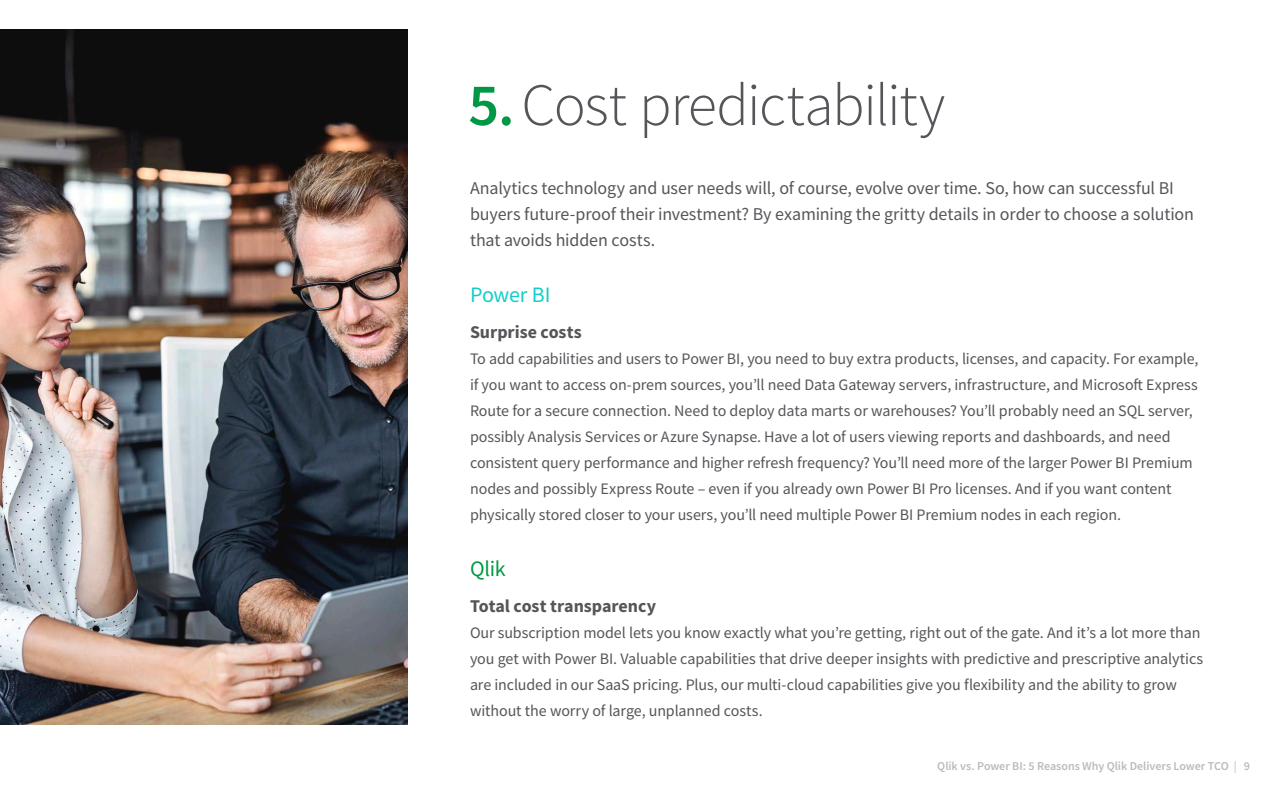
<style>
.page{position:relative;width:1280px;height:800px;background:#fff}
.page>*{position:absolute;margin:0;border:0;box-sizing:border-box;transform-origin:0 0}
.BODY_H1{font:300 60px "Source Sans Pro";letter-spacing:-.025em;color:#54565a}
.BODY_P{font:22px "Source Sans Pro";letter-spacing:-.015em;color:#10cfc9}
.BODY_P-2{font:22px "Source Sans Pro";color:#009845}
.BODY_P-3{font:18px/26px "Source Sans Pro";letter-spacing:-.005em;color:#54565a}
.BODY_P-4{font:700 18px "Source Sans Pro";color:#54565a}
.BODY_P-5{font:16px/26px "Source Sans Pro";letter-spacing:-.005em;color:#54565a}
.t1{font:600 12px "Source Sans Pro";letter-spacing:-.005em;color:#bbbbbd}
.s1{font-weight:600;color:#009845}
.s2{font-weight:400}
</style>
<div class="page">
<img style="left:0;top:29px;width:408px;height:696px">
<p class="BODY_H1" style="left:468px;top:68px;width:478px"><span class="s1">5.</span>Cost predictability</p>
<p class="BODY_P-3" style="left:470px;top:174px;width:726px">Analytics technology and user needs will, of course, evolve over time. So, how can successful BI buyers future-proof their investment? By examining the gritty details in order to choose a solution that avoids hidden costs.</p>
<p class="BODY_P" style="left:470px;top:280px;width:82px">Power BI</p>
<p class="BODY_P-4" style="left:470px;top:319px;width:113px">Surprise costs</p>
<p class="BODY_P-5" style="left:470px;top:345px;width:730px">To add capabilities and users to Power BI, you need to buy extra products, licenses, and capacity. For example, if you want to access on-prem sources, you’ll need Data Gateway servers, infrastructure, and Microsoft Express Route for a secure connection. Need to deploy data marts or warehouses? You’ll probably need an SQL server, possibly Analysis Services or Azure Synapse. Have a lot of users viewing reports and dashboards, and need consistent query performance and higher refresh frequency? You’ll need more of the larger Power BI Premium nodes and possibly Express Route – even if you already own Power BI Pro licenses. And if you want content physically stored closer to your users, you’ll need multiple Power BI Premium nodes in each region.</p>
<p class="BODY_P-2" style="left:470px;top:554px;width:37px">Qlik</p>
<p class="BODY_P-4" style="left:470px;top:593px;width:188px">Total cost transparency</p>
<p class="BODY_P-5" style="left:470px;top:619px;width:735px">Our subscription model lets you know exactly what you’re getting, right out of the gate. And it’s a lot more than you get with Power BI. Valuable capabilities that drive deeper insights with predictive and prescriptive analytics are included in our SaaS pricing. Plus, our multi-cloud capabilities give you flexibility and the ability to grow without the worry of large, unplanned costs.</p>
<p class="t1" style="left:937px;top:758px;width:314px">Qlik vs. Power BI: 5 Reasons Why Qlik Delivers Lower TCO <span class="s2">|</span> 9</p>
</div>
